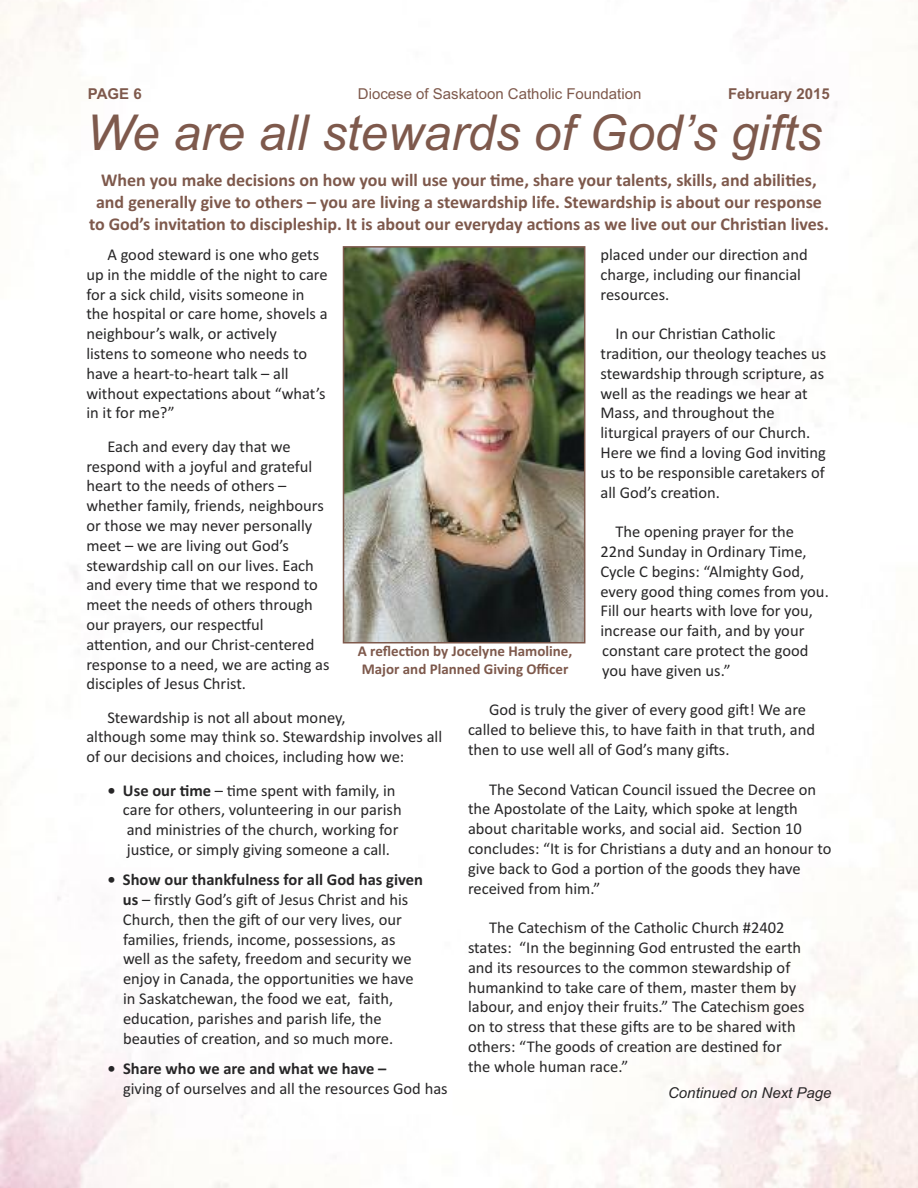
<style>
.page{position:relative;width:918px;height:1188px;background:#fff}
.page>*{position:absolute;margin:0;border:0;box-sizing:border-box;transform-origin:0 0}
.t1{font:italic 49.5px "Arial";color:#7e594c}
.t2{font:700 18px/21.6px "Calibri";color:#7e594c;text-align:center}
.t3{font:16.5px/19.8px "Calibri";color:#272627}
.t4{font:700 16.5px "Calibri";color:#272627}
.t5{font:700 15px/18px "Calibri";color:#7e594c}
.t6{font:15px "Arial";color:#7e594c}
.t7{font:italic 15px "Arial";color:#272627}
.t8{font:700 15px "Arial";color:#7e594c}
.s1{font-weight:700}
</style>
<div class="page">
<img style="left:346px;top:249px;width:236px;height:391px">
<div style="left:343px;top:246px;width:242px;height:397px;border:2px solid #7e594c"></div>
<p class="t8" style="left:88px;top:85px;width:55px">PAGE 6</p>
<p class="t6" style="left:358px;top:85px;width:285px">Diocese of Saskatoon Catholic Foundation</p>
<p class="t8" style="left:728px;top:85px;width:103px">February 2015</p>
<h1 class="t1" style="left:86px;top:104px;width:737px">We are all stewards of God’s gifts</h1>
<p class="t2" style="left:89px;top:169px;width:741px">When you make decisions on how you will use your time, share your talents, skills, and abilities, and generally give to others – you are living a stewardship life. Stewardship is about our response to God’s invitation to discipleship. It is about our everyday actions as we live out our Christian lives.</p>
<p class="t3" style="left:86px;top:244px;width:243px;text-indent:21px">A good steward is one who gets up in the middle of the night to care for a sick child, visits someone in the hospital or care home, shovels a neighbour’s walk, or actively<br>listens to someone who needs to have a heart-to-heart talk – all without expectations about “what’s in it for me?”</p>
<p class="t3" style="left:86px;top:436px;width:245px;text-indent:21px">Each and every day that we respond with a joyful and grateful heart to the needs of others – whether family, friends, neighbours or those we may never personally meet – we are living out God’s stewardship call on our lives. Each and every time that we respond to meet the needs of others through our prayers, our respectful attention, and our Christ-centered response to a need, we are acting as disciples of Jesus Christ.</p>
<p class="t3" style="left:86px;top:707px;width:357px;text-indent:21px">Stewardship is not all about money,<br>although some may think so. Stewardship involves all of our decisions and choices, including how we:</p>
<p class="t3" style="left:123px;top:780px;width:280px;text-indent:-16px"><span class="s1">• Use our time</span> – time spent with family, in care for others, volunteering in our parish and ministries of the church, working for justice, or simply giving someone a call.</p>
<p class="t3" style="left:123px;top:870px;width:301px;text-indent:-16px"><span class="s1">• Show our thankfulness for all God has given us</span> – firstly God’s gift of Jesus Christ and his Church, then the gift of our very lives, our families, friends, income, possessions, as well as the safety, freedom and security we enjoy in Canada, the opportunities we have in Saskatchewan, the food we eat, faith, education, parishes and parish life, the beauties of creation, and so much more.</p>
<p class="t4" style="left:107px;top:1059px;width:280px">• Share who we are and what we have –</p>
<p class="t3" style="left:123px;top:1078px;width:326px">giving of ourselves and all the resources God has</p>
<p class="t3" style="left:601px;top:244px;width:209px">placed under our direction and charge, including our financial resources.</p>
<p class="t3" style="left:601px;top:324px;width:227px;text-indent:15px">In our Christian Catholic tradition, our theology teaches us stewardship through scripture, as well as the readings we hear at<br>Mass, and throughout the liturgical prayers of our Church.<br>Here we find a loving God inviting us to be responsible caretakers of all God’s creation.</p>
<p class="t3" style="left:601px;top:522px;width:230px;text-indent:15px">The opening prayer for the<br>22nd Sunday in Ordinary Time,<br>Cycle C begins: “Almighty God, every good thing comes from you.<br>Fill our hearts with love for you, increase our faith, and by your constant care protect the good you have given us.”</p>
<p class="t3" style="left:468px;top:700px;width:349px;text-indent:21px">God is truly the giver of every good gift! We are called to believe this, to have faith in that truth, and then to use well all of God’s many gifts.</p>
<p class="t3" style="left:468px;top:779px;width:365px;text-indent:21px">The Second Vatican Council issued the Decree on the Apostolate of the Laity, which spoke at length about charitable works, and social aid. Section 10 concludes: “It is for Christians a duty and an honour to give back to God a portion of the goods they have received from him.”</p>
<p class="t3" style="left:468px;top:918px;width:338px;text-indent:21px">The Catechism of the Catholic Church #2402 states: “In the beginning God entrusted the earth and its resources to the common stewardship of humankind to take care of them, master them by labour, and enjoy their fruits.” The Catechism goes on to stress that these gifts are to be shared with others: “The goods of creation are destined for the whole human race.”</p>
<p class="t5" style="left:358px;top:642px;width:216px">A reflection by Jocelyne Hamoline,<br>Major and Planned Giving Officer</p>
<p class="t7" style="left:668px;top:1085px;width:165px">Continued on Next Page</p>
</div>
